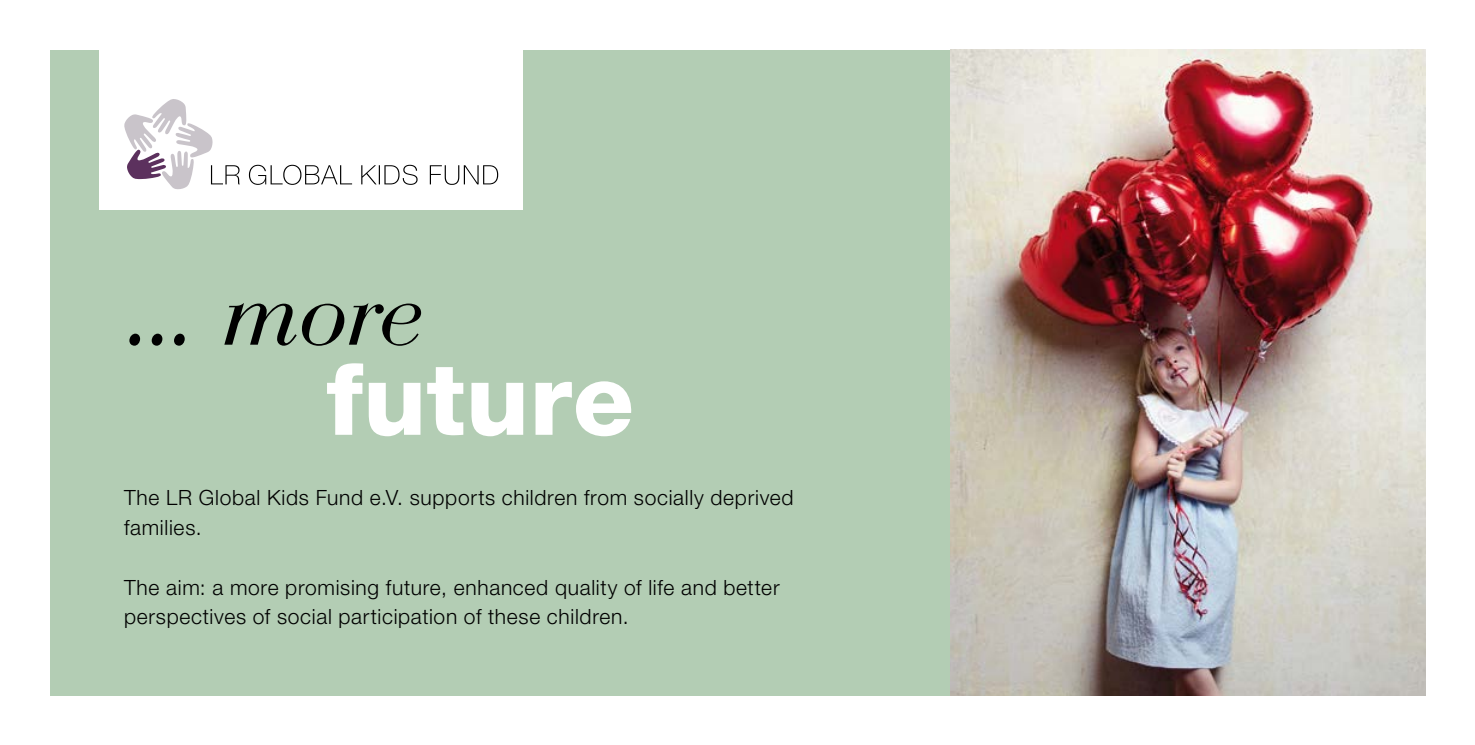
<style>
.page{position:relative;width:1475px;height:745px;background:#fff}
.page>*{position:absolute;margin:0;border:0;box-sizing:border-box;transform-origin:0 0}
.t1{font:italic 100px "Bauer Bodoni D";color:#000}
.t2{font:800 100px "Helvetica Neue LT Pro";letter-spacing:.005em;color:#fff}
.t3{font:300 21px/29.8px "Helvetica Neue LT Pro";letter-spacing:.035em;color:#000}
</style>
<div class="page">
<div style="left:50px;top:50px;width:921px;height:644px;background:#b3cdb4"></div>
<div style="left:99px;top:37px;width:424px;height:172px;background:#fff"></div>
<svg style="left:124px;top:99px;width:374px;height:90px"></svg>
<img style="left:950px;top:50px;width:474px;height:644px">
<h1 class="t1" style="left:124px;top:253px;width:299px">... more</h1>
<h1 class="t2" style="left:326px;top:339px;width:309px">future</h1>
<p class="t3" style="left:124px;top:482px;width:671px">The LR Global Kids Fund e.V. supports children from socially deprived families.</p>
<p class="t3" style="left:124px;top:571px;width:657px">The aim: a more promising future, enhanced quality of life and better perspectives of social participation of these children.</p>
</div>
